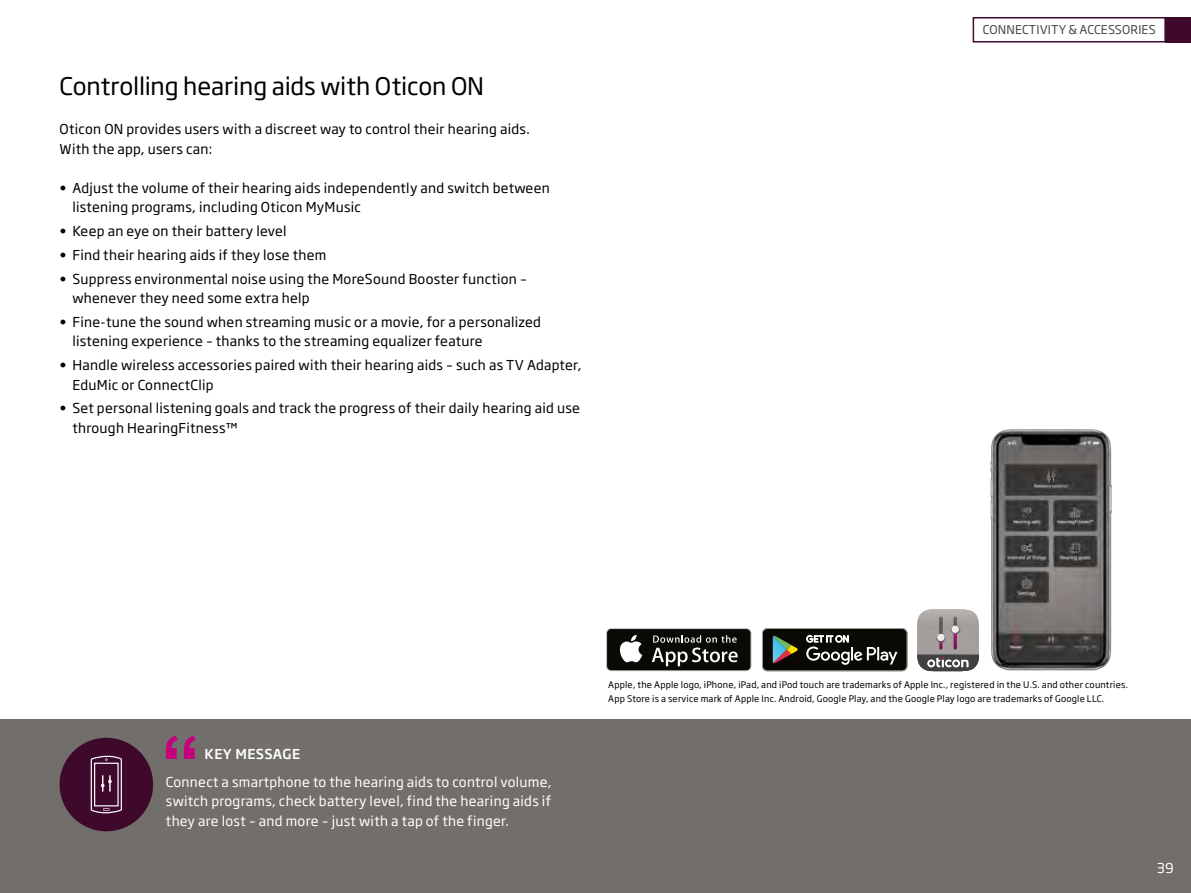
<style>
.page{position:relative;width:1191px;height:893px;background:#fff}
.page>*{position:absolute;margin:0;border:0;box-sizing:border-box;transform-origin:0 0}
.t1{font:24px "Soho Gothic Pro";letter-spacing:-.005em;color:#000}
.t2{font:13.5px/19.5px "Soho Gothic Pro";letter-spacing:.02em;color:#000}
.t3{font:13.5px/19.5px "Soho Gothic Pro";letter-spacing:.02em;color:#fff;text-align:justify}
.t4{font:500 13.5px "Soho Gothic Pro";letter-spacing:.035em;color:#fff}
.t5{font:12px "Soho Gothic Pro";letter-spacing:.015em;color:#484847}
.t6{font:9px/13.5px "Soho Gothic Pro";letter-spacing:.02em;color:#000}
</style>
<div class="page">
<div style="left:0;top:719px;width:1191px;height:174px;background:#716e6b"></div>
<div style="left:1165px;top:17px;width:26px;height:26px;background:#3f092c"></div>
<div style="left:972px;top:17px;width:193px;height:26px;border:2px solid #3f092c"></div>
<svg style="left:762px;top:628px;width:145px;height:43px;background:#34342f"></svg>
<svg style="left:606px;top:628px;width:145px;height:43px"></svg>
<div style="left:607px;top:629px;width:143px;height:41px;background:#0b0904;border-radius:4px"></div>
<svg style="left:619px;top:635px;width:23px;height:27px"></svg>
<svg style="left:652px;top:635px;width:85px;height:31px"></svg>
<div style="left:60px;top:738px;width:93px;height:93px;background:#3f092c;border-radius:50%"></div>
<svg style="left:91px;top:756px;width:31px;height:57px"></svg>
<img style="left:990px;top:429px;width:122px;height:242px">
<svg style="left:917px;top:609px;width:62px;height:62px;background:#999393"></svg>
<svg style="left:166px;top:736px;width:29px;height:23px"></svg>
<h1 class="t1" style="left:60px;top:68px;width:426px">Controlling hearing aids with Oticon ON</h1>
<p class="t2" style="left:60px;top:119px;width:471px">Oticon ON provides users with a discreet way to control their hearing aids.<br>With the app, users can:</p>
<p class="t2" style="left:72px;top:177px;width:479px;text-indent:-13px">• Adjust the volume of their hearing aids independently and switch between listening programs, including Oticon MyMusic</p>
<p class="t2" style="left:60px;top:221px;width:228px">• Keep an eye on their battery level</p>
<p class="t2" style="left:60px;top:244px;width:268px">• Find their hearing aids if they lose them</p>
<p class="t2" style="left:72px;top:268px;width:456px;text-indent:-13px">• Suppress environmental noise using the MoreSound Booster function – whenever they need some extra help</p>
<p class="t2" style="left:72px;top:311px;width:470px;text-indent:-13px">• Fine-tune the sound when streaming music or a movie, for a personalized listening experience – thanks to the streaming equalizer feature</p>
<p class="t2" style="left:72px;top:355px;width:510px;text-indent:-13px">• Handle wireless accessories paired with their hearing aids – such as TV Adapter,<br>EduMic or ConnectClip</p>
<p class="t2" style="left:72px;top:398px;width:509px;text-indent:-13px">• Set personal listening goals and track the progress of their daily hearing aid use through HearingFitness™</p>
<p class="t5" style="left:982px;top:21px;width:175px">CONNECTIVITY &amp; ACCESSORIES</p>
<p class="t4" style="left:205px;top:743px;width:97px">KEY MESSAGE</p>
<p class="t3" style="left:166px;top:771px;width:387px">Connect a smartphone to the hearing aids to control volume, switch programs, check battery level, find the hearing aids if they are lost – and more – just with a tap of the finger.</p>
<p class="t6" style="left:608px;top:678px;width:521px">Apple, the Apple logo, iPhone, iPad, and iPod touch are trademarks of Apple Inc., registered in the U.S. and other countries.<br>App Store is a service mark of Apple Inc. Android, Google Play, and the Google Play logo are trademarks of Google LLC.</p>
<p class="t3" style="left:1157px;top:858px;width:18px">39</p>
</div>
